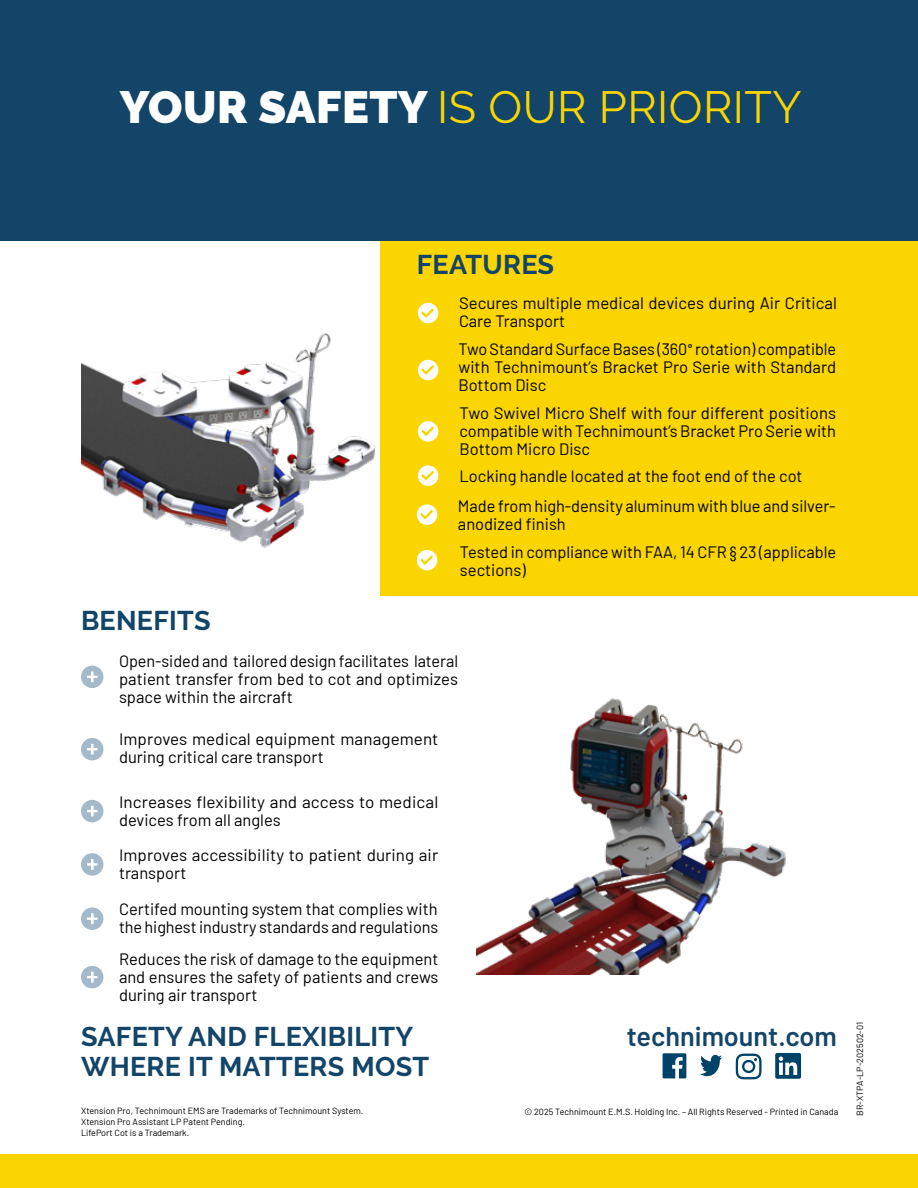
<style>
.page{position:relative;width:918px;height:1188px;background:#fff}
.page>*{position:absolute;margin:0;border:0;box-sizing:border-box;transform-origin:0 0}
.t1{font:45px "Raleway";letter-spacing:.01em;color:#fbd500}
.t2{font:700 27px/30px "Raleway";letter-spacing:.01em;color:#134569}
.t3{font:600 27px "Barlow";color:#134569}
.t4{font:16.5px/18px "Barlow";color:#000}
.t5{font:16.5px/18px "Barlow";color:#000;scale:1.04 1}
.t6{font:9px/10.8px "Barlow";color:#000}
.s1{font-weight:900;color:#fff}
.s2{font-family:"Calibri"}
</style>
<div class="page">
<div style="left:381px;top:241px;width:537px;height:354px;background:#fbd500"></div>
<div style="left:0;top:1154px;width:918px;height:34px;background:#fbd500"></div>
<svg style="left:418px;top:421px;width:20px;height:21px"></svg>
<svg style="left:418px;top:360px;width:20px;height:20px"></svg>
<svg style="left:417px;top:550px;width:20px;height:20px"></svg>
<svg style="left:418px;top:303px;width:20px;height:20px"></svg>
<div style="left:81px;top:800px;width:22px;height:22px;background:#a4b9ca;border-radius:50%"></div>
<svg style="left:87px;top:806px;width:10px;height:10px"></svg>
<div style="left:81px;top:738px;width:22px;height:22px;background:#a4b9ca;border-radius:50%"></div>
<svg style="left:87px;top:744px;width:10px;height:11px"></svg>
<div style="left:81px;top:966px;width:22px;height:22px;background:#a4b9ca;border-radius:50%"></div>
<svg style="left:87px;top:972px;width:10px;height:11px"></svg>
<div style="left:81px;top:853px;width:22px;height:23px;background:#a4b9ca;border-radius:50%"></div>
<svg style="left:87px;top:859px;width:10px;height:11px"></svg>
<div style="left:81px;top:666px;width:22px;height:22px;background:#a4b9ca;border-radius:50%"></div>
<svg style="left:87px;top:671px;width:10px;height:11px"></svg>
<div style="left:0;top:0;width:918px;height:240px;background:#134569"></div>
<svg style="left:663px;top:1053px;width:23px;height:25px"></svg>
<svg style="left:775px;top:1053px;width:26px;height:26px"></svg>
<svg style="left:700px;top:1055px;width:22px;height:21px"></svg>
<svg style="left:736px;top:1054px;width:26px;height:25px"></svg>
<img style="left:476px;top:698px;width:310px;height:277px">
<svg style="left:418px;top:465px;width:20px;height:21px"></svg>
<img style="left:81px;top:333px;width:294px;height:215px">
<svg style="left:417px;top:504px;width:20px;height:21px"></svg>
<div style="left:81px;top:907px;width:22px;height:23px;background:#a4b9ca;border-radius:50%"></div>
<svg style="left:87px;top:913px;width:10px;height:11px"></svg>
<h1 class="t1" style="left:120px;top:81px;width:683px"><span class="s1">YOUR SAFETY</span> IS OUR PRIORITY</h1>
<h2 class="t2" style="left:417px;top:250px;width:139px">FEATURES</h2>
<p class="t4" style="left:459px;top:293px;width:380px">Secures multiple medical devices during Air Critical<br>Care Transport</p>
<p class="t4" style="left:458px;top:338px;width:379px;text-align:justify">Two Standard Surface Bases (360<span class="s2">°</span> rotation) compatible with Technimount’s Bracket Pro Serie with Standard Bottom Disc</p>
<p class="t4" style="left:459px;top:403px;width:378px;text-align:justify">Two Swivel Micro Shelf with four different positions compatible with Technimount’s Bracket Pro Serie with Bottom Micro Disc</p>
<p class="t4" style="left:459px;top:466px;width:345px">Locking handle located at the foot end of the cot</p>
<p class="t4" style="left:458px;top:496px;width:379px">Made from high-density aluminum with blue and silver&shy;anodized finish</p>
<h2 class="t2" style="left:81px;top:606px;width:131px">BENEFITS</h2>
<p class="t4" style="left:460px;top:542px;width:378px">Tested in compliance with FAA, 14 CFR § 23 (applicable sections)</p>
<p class="t4" style="left:119px;top:651px;width:341px;text-align:justify">Open-sided and tailored design facilitates lateral patient transfer from bed to cot and optimizes space within the aircraft</p>
<p class="t4" style="left:119px;top:729px;width:321px">Improves medical equipment management during critical care transport</p>
<p class="t5" style="left:119px;top:791px;width:309px">Increases flexibility and access to medical devices from all angles</p>
<p class="t4" style="left:119px;top:845px;width:321px">Improves accessibility to patient during air transport</p>
<p class="t4" style="left:119px;top:899px;width:321px">Certifed mounting system that complies with the highest industry standards and regulations</p>
<p class="t4" style="left:119px;top:949px;width:321px;text-align:justify">Reduces the risk of damage to the equipment and ensures the safety of patients and crews during air transport</p>
<h2 class="t3" style="left:627px;top:1016px;width:212px">technimount.com</h2>
<h2 class="t2" style="left:81px;top:1021px;width:350px">SAFETY AND FLEXIBILITY<br>WHERE IT MATTERS MOST</h2>
<p class="t6" style="left:81px;top:1105px;width:284px">Xtension Pro, Technimount EMS are Trademarks of Technimount System.<br>Xtension Pro Assistant LP Patent Pending.<br>LifePort Cot is a Trademark.</p>
<p class="t6" style="left:525px;top:1106px;width:315px">© 2025 Technimount E.M.S. Holding Inc. – All Rights Reserved - Printed in Canada</p>
<p class="t6" style="left:854px;top:1116px;width:95px;rotate:-90deg">BR-XTPA-LP-202502-01</p>
</div>
